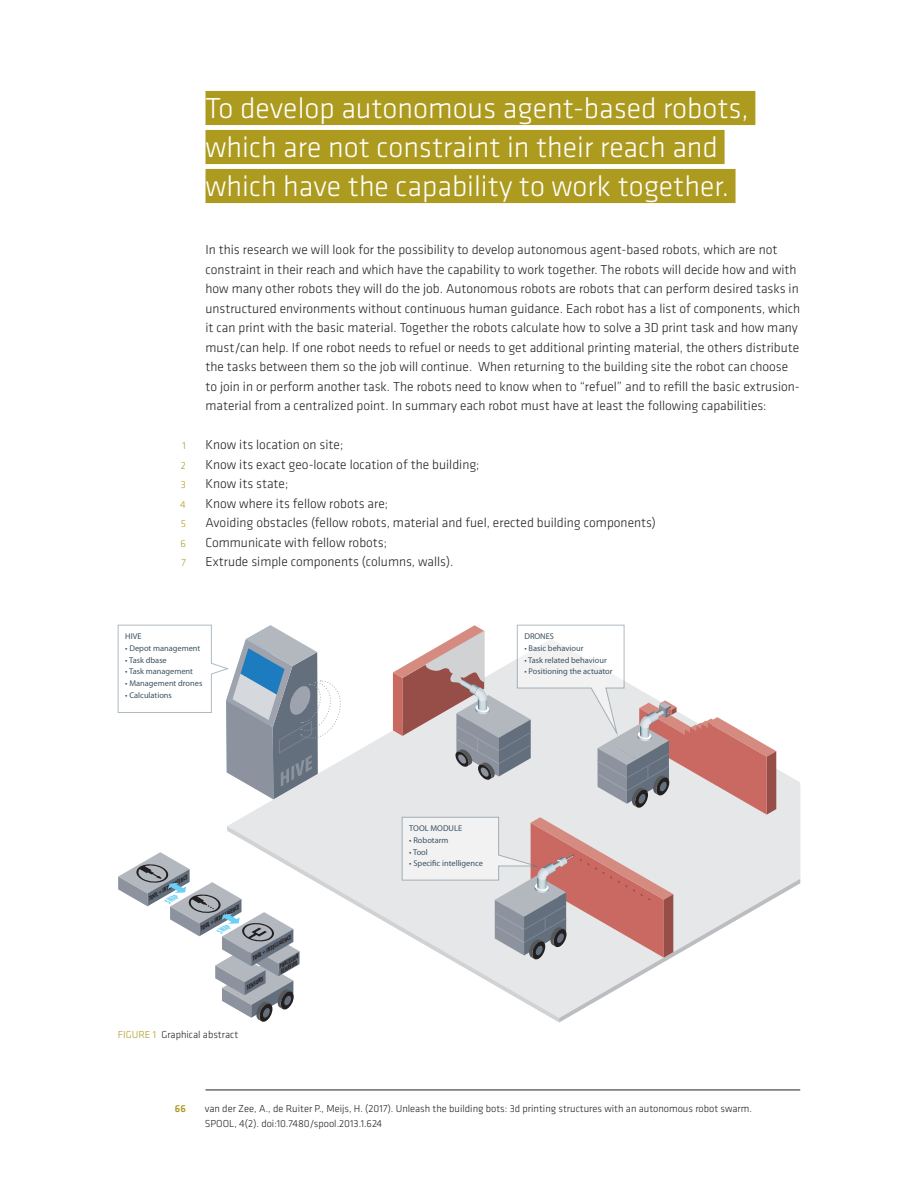
<style>
.page{position:relative;width:918px;height:1188px;background:#fff}
.page>*{position:absolute;margin:0;border:0;box-sizing:border-box;transform-origin:0 0}
.t1{font:300 30px/39px "Klavika";color:#fff}
.t2{font:300 13.5px/19.5px "Klavika";color:#231f20}
.t3{font:300 10.5px/14.7px "Klavika";color:#231f20}
.t4{font:300 10.5px "Klavika";color:#ad9b20}
.t5{font:500 10.5px "Klavika";color:#ad9b20}
.t6{font:8.4px "Myriad Pro";color:#3e5261}
.t7{font:italic 900 condensed 8.4px "Myriad Pro";color:#6bcff6;scale:.75 1}
.t8{font:italic 900 condensed 6px "Myriad Pro";color:#231f20}
.t9{font:italic 900 condensed 6px/5.1px "Myriad Pro";color:#231f20;scale:.87 1}
.s1{color:#ad9b20}
</style>
<div class="page">
<hr style="left:206px;top:1090px;width:594px;height:1px;background:#231f20">
<div style="left:206px;top:91px;width:549px;height:34px;background:#ad9b20"></div>
<div style="left:206px;top:130px;width:519px;height:34px;background:#ad9b20"></div>
<div style="left:206px;top:169px;width:530px;height:34px;background:#ad9b20"></div>
<svg style="left:228px;top:673px;width:165px;height:153px;fill:#e6e7e9"></svg>
<svg style="left:227px;top:826px;width:166px;height:101px;fill:#e6e7e9"></svg>
<svg style="left:118px;top:625px;width:223px;height:174px"></svg>
<svg style="left:118px;top:852px;width:182px;height:170px"></svg>
<svg style="left:393px;top:625px;width:407px;height:397px"></svg>
<h1 class="t1" style="left:206px;top:89px;width:545px">To develop autonomous agent-based robots, which are not constraint in their reach and which have the capability to work together.</h1>
<p class="t2" style="left:206px;top:240px;width:596px">I n this research we will look for the possibility to develop autonomous agent-based robots, which are not constraint in their reach and which have the capability to work together. The robots will decide how and with how many other robots they will do the job. Autonomous robots are robots that can perform desired tasks in unstructured environments without continuous human guidance. Each robot has a list of components, which it can print with the basic material. Together the robots calculate how to solve a 3D print task and how many must/can help. If one robot needs to refuel or needs to get additional printing material, the others distribute the tasks between them so the job will continue. When returning to the building site the robot can choose to join in or perform another task. The robots need to know when to “refuel” and to refill the basic extrusion&shy;material from a centralized point. I n summary each robot must have at least the following capabilities:</p>
<p class="t4" style="left:183px;top:440px;width:5px">1</p>
<p class="t2" style="left:206px;top:435px;width:139px">Know its location on site;</p>
<p class="t4" style="left:181px;top:460px;width:7px">2</p>
<p class="t2" style="left:206px;top:455px;width:276px">Know its exact geo-locate location of the building;</p>
<p class="t4" style="left:181px;top:479px;width:7px">3</p>
<p class="t2" style="left:206px;top:474px;width:84px">Know its state;</p>
<p class="t4" style="left:180px;top:499px;width:7px">4</p>
<p class="t2" style="left:206px;top:494px;width:184px">Know where its fellow robots are;</p>
<p class="t4" style="left:181px;top:518px;width:7px">5</p>
<p class="t2" style="left:206px;top:513px;width:452px">Avoiding obstacles (fellow robots, material and fuel, erected building components)</p>
<p class="t4" style="left:181px;top:538px;width:7px">6</p>
<p class="t2" style="left:206px;top:533px;width:183px">Communicate with fellow robots;</p>
<p class="t4" style="left:182px;top:557px;width:6px">7</p>
<p class="t2" style="left:206px;top:552px;width:249px">Extrude simple components (columns, walls).</p>
<p class="t6" style="left:125px;top:632px;width:18px">HIVE</p>
<p class="t6" style="left:125px;top:643px;width:77px">• Depot management</p>
<p class="t6" style="left:125px;top:655px;width:43px">• Task dbase</p>
<p class="t6" style="left:125px;top:667px;width:69px">• Task management</p>
<p class="t6" style="left:125px;top:679px;width:79px">• Management drones</p>
<p class="t6" style="left:125px;top:690px;width:48px">• Calculations</p>
<p class="t8" style="left:146px;top:896px;width:46px;rotate:-30deg">TOOL + INTELLIGENCE</p>
<p class="t7" style="left:166px;top:897px;width:18px;rotate:-30deg">SWAP</p>
<p class="t8" style="left:198px;top:926px;width:46px;rotate:-30deg">TOOL + INTELLIGENCE</p>
<p class="t7" style="left:218px;top:927px;width:18px;rotate:-30deg">SWAP</p>
<p class="t8" style="left:250px;top:956px;width:46px;rotate:-30deg">TOOL + INTELLIGENCE</p>
<p class="t9" style="left:276px;top:966px;width:28px;rotate:-30deg">PROCESSOR<br>BEHAVIOR</p>
<p class="t8" style="left:244px;top:986px;width:20px;rotate:-30deg">SENSORS</p>
<p class="t4" style="left:118px;top:1029px;width:15px">Figure</p>
<p class="t3" style="left:153px;top:1027px;width:87px"><span class="s1">1</span> Graphical abstract</p>
<p class="t6" style="left:524px;top:632px;width:31px">DRONES</p>
<p class="t6" style="left:524px;top:643px;width:61px">• Basic behaviour</p>
<p class="t6" style="left:524px;top:655px;width:84px">• Task related behaviour</p>
<p class="t6" style="left:524px;top:667px;width:90px">• Positioning the actuator</p>
<p class="t6" style="left:409px;top:824px;width:54px">TOOL MODULE</p>
<p class="t6" style="left:409px;top:836px;width:41px">• Robotarm</p>
<p class="t6" style="left:409px;top:847px;width:20px">• Tool</p>
<p class="t6" style="left:409px;top:859px;width:75px">• Specific intelligence</p>
<p class="t5" style="left:175px;top:1103px;width:13px">66</p>
<p class="t3" style="left:205px;top:1102px;width:549px">van der Zee, A., de Ruiter P., Meijs, H. (2017). Unleash the building bots: 3d printing structures with an autonomous robot swarm.<br>SPOOL, 4(2). doi:10.7480/spool.2013.1.624</p>
</div>
